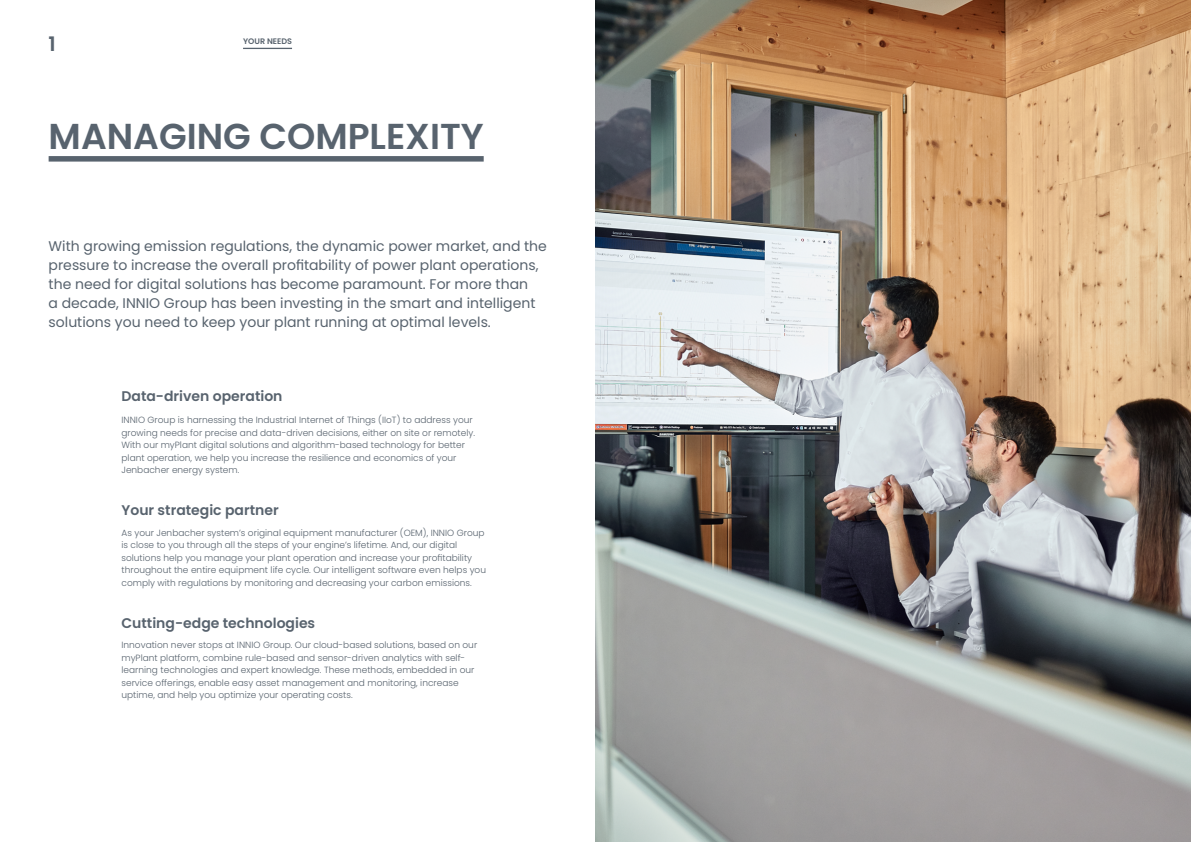
<style>
.page{position:relative;width:1191px;height:842px;background:#fff}
.page>*{position:absolute;margin:0;border:0;box-sizing:border-box;transform-origin:0 0}
.t1{font:600 36px "Poppins";color:#58636e}
.t2{font:600 20px "Poppins";color:#58636e}
.t3{font:14px/19px "Poppins";color:#58636e}
.t4{font:600 14px "Poppins";color:#58636e}
.t5{font:300 9px/12.5px "Poppins";color:#58636e}
.t6{font:600 8px "Poppins";color:#58636e}
</style>
<div class="page">
<img style="left:595px;top:0;width:596px;height:842px">
<div style="left:49px;top:156px;width:435px;height:6px;background:#58636e"></div>
<hr style="left:243px;top:48px;width:49px;height:1px;background:#58636e">
<h2 class="t2" style="left:49px;top:32px;width:9px">1</h2>
<p class="t6" style="left:243px;top:37px;width:50px">YOUR NEEDS</p>
<h1 class="t1" style="left:49px;top:115px;width:436px">MANAGING COMPLEXITY</h1>
<p class="t3" style="left:49px;top:236px;width:500px">With growing emission regulations, the dynamic power market, and the pressure to increase the overall profitability of power plant operations, the need for digital solutions has become paramount. For more than<br>a decade, INNIO Group has been investing in the smart and intelligent solutions you need to keep your plant running at optimal levels.</p>
<h3 class="t4" style="left:121px;top:388px;width:162px">Data-driven operation</h3>
<p class="t5" style="left:121px;top:414px;width:355px">INNIO Group is harnessing the Industrial Internet of Things (IIoT) to address your growing needs for precise and data-driven decisions, either on site or remotely.<br>With our myPlant digital solutions and algorithm-based technology for better plant operation, we help you increase the resilience and economics of your Jenbacher energy system.</p>
<h3 class="t4" style="left:121px;top:502px;width:159px">Your strategic partner</h3>
<p class="t5" style="left:121px;top:526px;width:366px">As your Jenbacher systemʼs original equipment manufacturer (OEM), INNIO Group is close to you through all the steps of your engine’s lifetime. And, our digital solutions help you manage your plant operation and increase your profitability throughout the entire equipment life cycle. Our intelligent software even helps you comply with regulations by monitoring and decreasing your carbon emissions.</p>
<h3 class="t4" style="left:121px;top:614px;width:195px">Cutting-edge technologies</h3>
<p class="t5" style="left:121px;top:639px;width:357px">Innovation never stops at INNIO Group. Our cloud-based solutions, based on our myPlant platform, combine rule-based and sensor-driven analytics with self&shy;learning technologies and expert knowledge. These methods, embedded in our service offerings, enable easy asset management and monitoring, increase uptime, and help you optimize your operating costs.</p>
</div>
